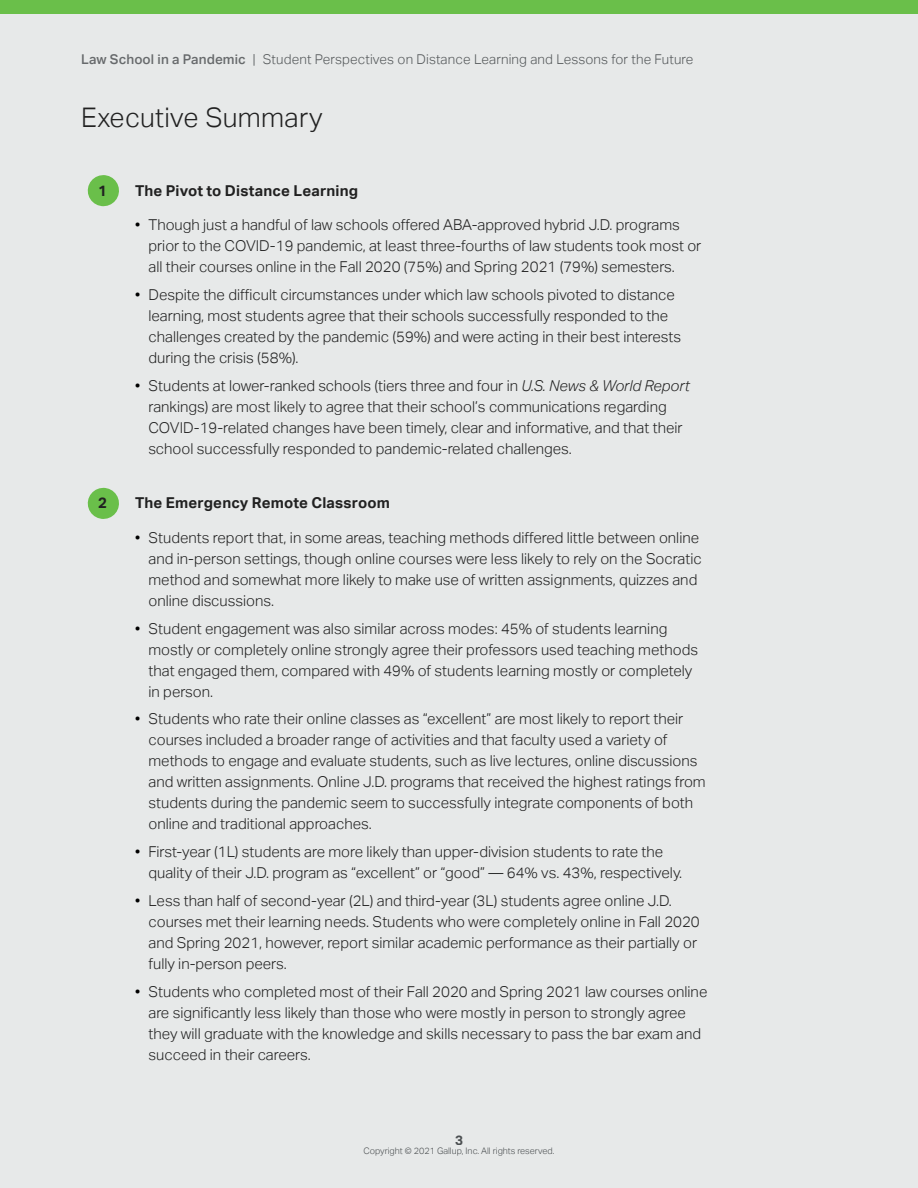
<style>
.page{position:relative;width:918px;height:1188px;background:#e7e9e9}
.page>*{position:absolute;margin:0;border:0;box-sizing:border-box;transform-origin:0 0}
.page_header{font:300 27px "Aktiv Grotesk";letter-spacing:.01em;color:#212121}
.t1{font:300 15px/21px "Aktiv Grotesk";color:#212121}
.subhead_cap_circle{font:700 15px "Aktiv Grotesk";letter-spacing:.01em;color:#212121}
.t2{font:300 13.5px "Aktiv Grotesk";letter-spacing:.01em;color:#535759}
.t3{font:700 13.5px "Aktiv Grotesk";color:#535759}
.t4{font:300 9px "Aktiv Grotesk";color:#535759}
.s1{font-weight:500;color:#676a6c}
.s2{color:#000}
.s3{font-style:italic}
</style>
<div class="page">
<div style="left:0;top:0;width:918px;height:14px;background:#6abf4a"></div>
<svg style="left:103px;top:175px;width:16px;height:31px"></svg>
<svg style="left:103px;top:488px;width:16px;height:31px"></svg>
<p class="t2" style="left:81px;top:51px;width:614px"><span class="s1">Law School in a Pandemic</span> | Student Perspectives on Distance Learning and Lessons for the Future</p>
<h3 class="page_header" style="left:81px;top:102px;width:243px">Executive Summary</h3>
<p class="subhead_cap_circle" style="left:98px;top:182px;width:10px">1</p>
<p class="subhead_cap_circle" style="left:135px;top:182px;width:225px">The Pivot to Distance Learning</p>
<p class="t1" style="left:148px;top:214px;width:554px;text-indent:-14px"><span class="s2">•</span> Though just a handful of law schools offered ABA-approved hybrid J.D. programs prior to the COVID-19 pandemic, at least three-fourths of law students took most or all their courses online in the Fall 2020 (75%) and Spring 2021 (79%) semesters.</p>
<p class="t1" style="left:148px;top:284px;width:534px;text-indent:-14px"><span class="s2">•</span> Despite the difficult circumstances under which law schools pivoted to distance learning, most students agree that their schools successfully responded to the challenges created by the pandemic (59%) and were acting in their best interests during the crisis (58%).</p>
<p class="t1" style="left:148px;top:375px;width:543px;text-indent:-14px"><span class="s2">•</span> Students at lower-ranked schools (tiers three and four in <span class="s3">U.S. News &amp; World Report </span>rankings) are most likely to agree that their school’s communications regarding COVID-19-related changes have been timely, clear and informative, and that their school successfully responded to pandemic-related challenges.</p>
<p class="subhead_cap_circle" style="left:98px;top:494px;width:10px">2</p>
<p class="subhead_cap_circle" style="left:135px;top:494px;width:257px">The Emergency Remote Classroom</p>
<p class="t1" style="left:148px;top:527px;width:555px;text-indent:-14px"><span class="s2">•</span> Students report that, in some areas, teaching methods differed little between online and in-person settings, though online courses were less likely to rely on the Socratic method and somewhat more likely to make use of written assignments, quizzes and online discussions.</p>
<p class="t1" style="left:148px;top:618px;width:551px;text-indent:-14px"><span class="s2">•</span> Student engagement was also similar across modes: 45% of students learning mostly or completely online strongly agree their professors used teaching methods that engaged them, compared with 49% of students learning mostly or completely in person.</p>
<p class="t1" style="left:148px;top:709px;width:559px;text-indent:-14px"><span class="s2">•</span> Students who rate their online classes as “excellent” are most likely to report their courses included a broader range of activities and that faculty used a variety of methods to engage and evaluate students, such as live lectures, online discussions and written assignments. Online J.D. programs that received the highest ratings from students during the pandemic seem to successfully integrate components of both online and traditional approaches.</p>
<p class="t1" style="left:148px;top:841px;width:535px;text-indent:-14px"><span class="s2">•</span> First-year (1L) students are more likely than upper-division students to rate the quality of their J.D. program as “excellent” or “good” — 64% vs. 43%, respectively.</p>
<p class="t1" style="left:148px;top:890px;width:553px;text-indent:-14px"><span class="s2">•</span> Less than half of second-year (2L) and third-year (3L) students agree online J.D. courses met their learning needs. Students who were completely online in Fall 2020 and Spring 2021, however, report similar academic performance as their partially or fully in-person peers.</p>
<p class="t1" style="left:148px;top:981px;width:560px;text-indent:-14px"><span class="s2">•</span> Students who completed most of their Fall 2020 and Spring 2021 law courses online are significantly less likely than those who were mostly in person to strongly agree they will graduate with the knowledge and skills necessary to pass the bar exam and succeed in their careers.</p>
<p class="t3" style="left:455px;top:1132px;width:9px">3</p>
<p class="t4" style="left:363px;top:1146px;width:193px">Copyright © 2021 Gallup, Inc. All rights reserved.</p>
</div>
